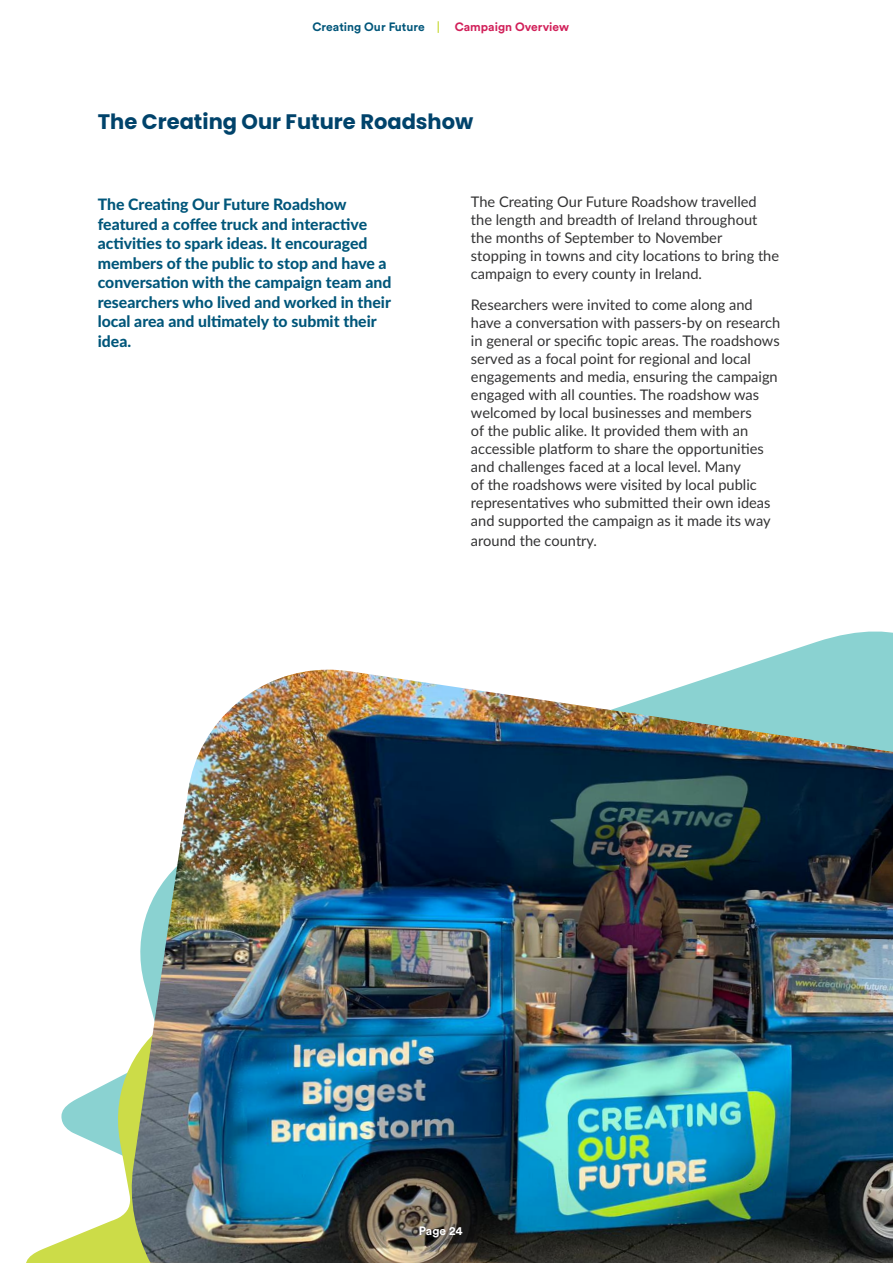
<style>
.page{position:relative;width:893px;height:1263px;background:#fff}
.page>*{position:absolute;margin:0;border:0;box-sizing:border-box;transform-origin:0 0}
.t1{font:700 21px "Poppins";color:#00436b}
.t2{font:800 15.75px/19.5px "Lato";color:#00567a}
.t3{font:14.7px/18px "Lato";color:#333334}
.t4{font:700 12px "Circular Std";color:#00567a}
.t5{font:700 12px "Circular Std";letter-spacing:-.005em;color:#fff}
.s1{color:#ccdc48}
.s2{color:#d11f59}
</style>
<div class="page">
<svg style="left:320px;top:631px;width:573px;height:39px"></svg>
<svg style="left:26px;top:1071px;width:102px;height:192px"></svg>
<img style="left:128px;top:670px;width:765px;height:593px">
<p class="t4" style="left:313px;top:19px;width:258px">Creating Our Future <span class="s1">|</span> <span class="s2">Campaign Overview</span></p>
<h1 class="t1" style="left:98px;top:109px;width:377px">The Creating Our Future Roadshow</h1>
<p class="t2" style="left:98px;top:194px;width:295px">The Creating Our Future Roadshow featured a coffee truck and interactive activities to spark ideas. It encouraged members of the public to stop and have a conversation with the campaign team and researchers who lived and worked in their local area and ultimately to submit their idea.</p>
<p class="t3" style="left:471px;top:192px;width:310px">The Creating Our Future Roadshow travelled the length and breadth of Ireland throughout the months of September to November stopping in towns and city locations to bring the campaign to every county in Ireland.</p>
<p class="t3" style="left:471px;top:295px;width:311px">Researchers were invited to come along and have a conversation with passers-by on research in general or specific topic areas. The roadshows served as a focal point for regional and local engagements and media, ensuring the campaign engaged with all counties. The roadshow was welcomed by local businesses and members<br>of the public alike. It provided them with an accessible platform to share the opportunities and challenges faced at a local level. Many<br>of the roadshows were visited by local public representatives who submitted their own ideas and supported the campaign as it made its way</p>
<p class="t3" style="left:471px;top:531px;width:128px">around the country.</p>
<p class="t5" style="left:419px;top:1223px;width:45px">Page 24</p>
</div>
